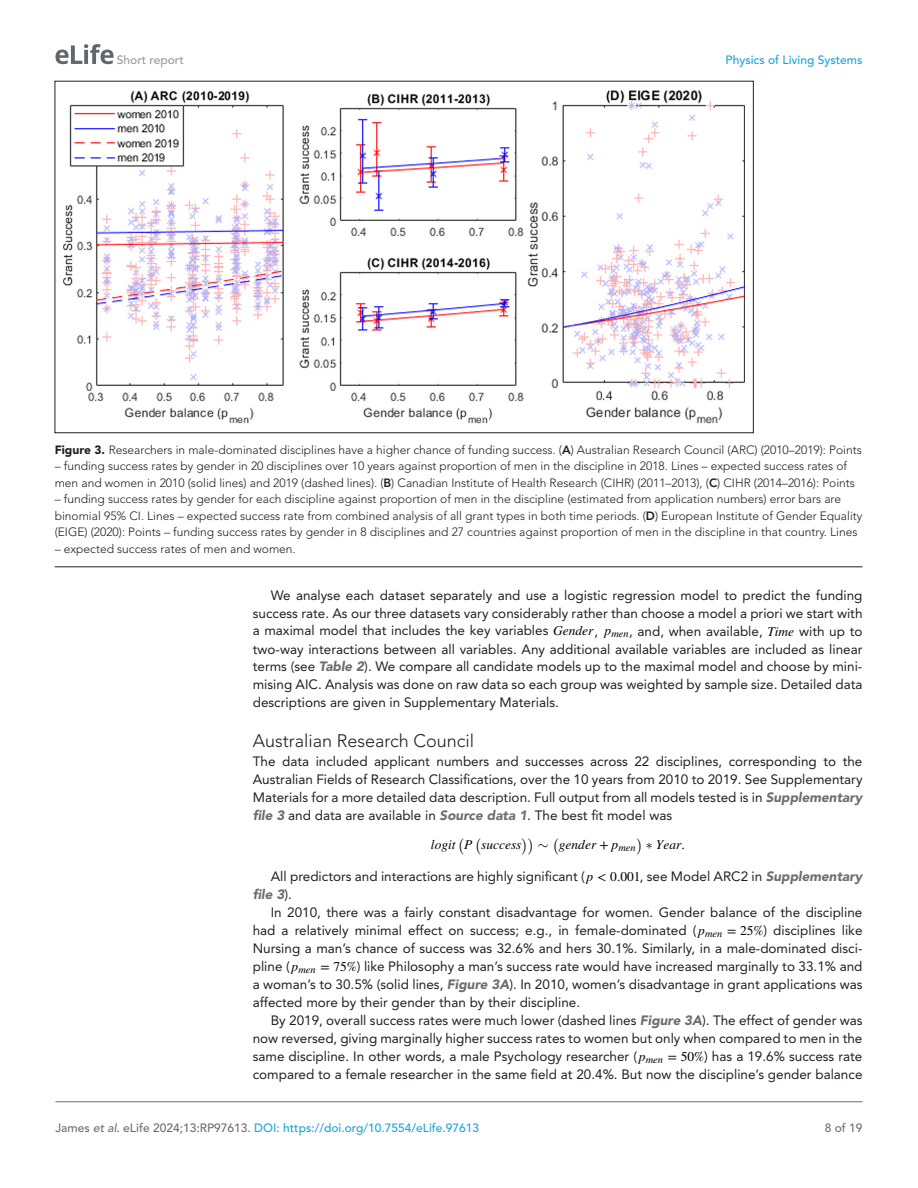
<style>
.page{position:relative;width:918px;height:1188px;background:#fff}
.page>*{position:absolute;margin:0;border:0;box-sizing:border-box;transform-origin:0 0}
.t1{font:300 18px "Avenir LT Std";color:#231f20}
.t2{font:13.5px/18px "Avenir LT Std";color:#231f20;text-align:justify}
.t3{font:italic 13.5px "STIX General";color:#000}
.t4{font:13.5px "CMEX9";color:#000}
.t5{font:13.5px "CMSY9";color:#000}
.t6{font:300 12px/16.5px "Avenir LT Std";color:#231f20}
.t7{font:500 12px "Avenir LT Std";color:#1ea4d7}
.t8{font:500 12px "Avenir LT Std";color:#9a9a9a}
.t9{font:500 12px "Avenir LT Std";color:#6e6e70}
.s1{font-weight:900}
.s2{font-weight:800}
.s3{font-family:"STIX General";font-style:italic;color:#000}
.s4{font-weight:900;font-style:italic;color:#6e6e70}
.s5{font-style:normal}
.s6{font-family:"CMSY9";font-style:normal}
.s7{font-family:"STIX General";color:#000}
.s8{color:#6e6e70}
.s9{font-style:italic;color:#6e6e70}
</style>
<div class="page">
<svg style="left:56px;top:44px;width:58px;height:20px"></svg>
<hr style="left:56px;top:1101px;width:806px;height:1px;background:#6e6e70">
<hr style="left:55px;top:566px;width:807px;height:1px;background:#231f20">
<img style="left:64px;top:90px;width:680px;height:334px">
<p class="t8" style="left:117px;top:53px;width:68px">Short report</p>
<p class="t7" style="left:726px;top:53px;width:138px">Physics of Living Systems</p>
<p class="t6" style="left:55px;top:442px;width:809px"><span class="s1">Figure 3.</span> Researchers in male-dominated disciplines have a higher chance of funding success. (<span class="s2">A</span>) Australian Research Council (ARC) (2010–2019): Points</p>
<p class="t6" style="left:55px;top:458px;width:802px">– funding success rates by gender in 20 disciplines over 10 years against proportion of men in the discipline in 2018. Lines – expected success rates of men and women in 2010 (solid lines) and 2019 (dashed lines). (<span class="s2">B</span>) Canadian Institute of Health Research (CIHR) (2011–2013), (<span class="s2">C</span>) CIHR (2014–2016): Points</p>
<p class="t6" style="left:55px;top:491px;width:809px">– funding success rates by gender for each discipline against proportion of men in the discipline (estimated from application numbers) error bars are binomial 95% CI. Lines – expected success rate from combined analysis of all grant types in both time periods. (<span class="s2">D</span>) European Institute of Gender Equality (EIGE) (2020): Points – funding success rates by gender in 8 disciplines and 27 countries against proportion of men in the discipline in that country. Lines</p>
<p class="t6" style="left:55px;top:541px;width:243px">– expected success rates of men and women.</p>
<p class="t2" style="left:253px;top:586px;width:611px;text-indent:18px">We analyse each dataset separately and use a logistic regression model to predict the funding success rate. As our three datasets vary considerably rather than choose a model a priori we start with a maximal model that includes the key variables <span class="s3">Gender</span>, <span class="s3">p</span><sub>men</sub>, and, when available, <span class="s3">Time</span> with up to two-way interactions between all variables. Any additional available variables are included as linear terms (see <span class="s4">Table 2</span>). We compare all candidate models up to the maximal model and choose by mini&shy;mising AIC. Analysis was done on raw data so each group was weighted by sample size. Detailed data descriptions are given in Supplementary Materials.</p>
<h1 class="t1" style="left:253px;top:730px;width:223px">Australian Research Council</h1>
<p class="t2" style="left:253px;top:752px;width:611px">The data included applicant numbers and successes across 22 disciplines, corresponding to the Australian Fields of Research Classifications, over the 10 years from 2010 to 2019. See Supplementary Materials for a more detailed data description. Full output from all models tested is in <span class="s4">Supplementary file 3</span> and data are available in <span class="s4">Source data 1</span>. The best fit model was</p>
<p class="t3" style="left:431px;top:836px;width:26px">logit</p>
<p class="t4" style="left:458px;top:826px;width:8px">(</p>
<p class="t3" style="left:464px;top:836px;width:10px">P</p>
<p class="t4" style="left:475px;top:826px;width:8px">(</p>
<p class="t3" style="left:481px;top:836px;width:42px">success</p>
<p class="t4" style="left:521px;top:826px;width:14px">))</p>
<p class="t5" style="left:538px;top:837px;width:12px">∼</p>
<p class="t4" style="left:553px;top:826px;width:8px">(</p>
<p class="t3" style="left:559px;top:836px;width:78px">gender <span class="s5">+</span> p<sub>men</sub></p>
<p class="t4" style="left:637px;top:826px;width:8px">)</p>
<p class="t3" style="left:646px;top:836px;width:40px"><span class="s6">∗</span> Year<span class="s5">.</span></p>
<p class="t2" style="left:253px;top:868px;width:611px;text-indent:18px">All predictors and interactions are highly significant ( <span class="s3">p</span> <span class="s7">&lt; 0.001</span>, see Model ARC2 in <span class="s4">Supplementary file 3</span>).</p>
<p class="t2" style="left:253px;top:904px;width:611px;text-indent:18px">In 2010, there was a fairly constant disadvantage for women. Gender balance of the discipline had a relatively minimal effect on success; e.g., in female-dominated ( <span class="s3">p</span><sub>men</sub> <span class="s7">= 25%</span>) disciplines like Nursing a man’s chance of success was 32.6% and hers 30.1%. Similarly, in a male-dominated disci&shy;pline ( <span class="s3">p</span><sub>men</sub> <span class="s7">= 75%</span>) like Philosophy a man’s success rate would have increased marginally to 33.1% and a woman’s to 30.5% (solid lines, <span class="s4">Figure 3A</span>). In 2010, women’s disadvantage in grant applications was affected more by their gender than by their discipline.</p>
<p class="t2" style="left:253px;top:1012px;width:611px;text-indent:18px">By 2019, overall success rates were much lower (dashed lines <span class="s4">Figure 3A</span>). The effect of gender was now reversed, giving marginally higher success rates to women but only when compared to men in the same discipline. In other words, a male Psychology researcher ( <span class="s3">p</span><sub>men</sub> <span class="s7">= 50%</span>) has a 19.6% success rate compared to a female researcher in the same field at 20.4%. But now the discipline’s gender balance</p>
<p class="t7" style="left:56px;top:1121px;width:425px"><span class="s8">James</span> <span class="s9">et al</span><span class="s8">. eLife 2024;13:RP97613.</span> DOI: https://doi.org/10.7554/eLife.97613</p>
<p class="t9" style="left:825px;top:1121px;width:39px">8 of 19</p>
</div>
